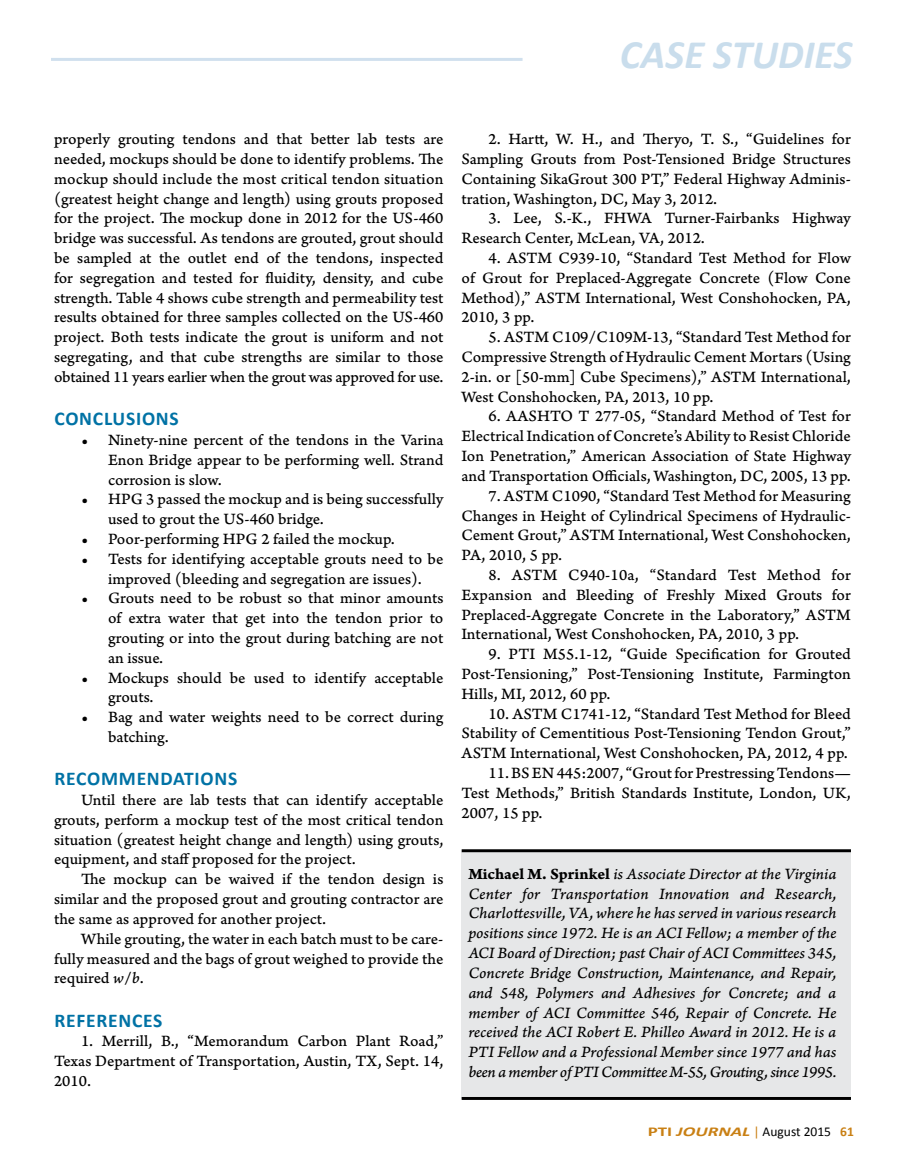
<style>
.page{position:relative;width:905px;height:1175px;background:#fff}
.page>*{position:absolute;margin:0;border:0;box-sizing:border-box;transform-origin:0 0}
.t1{font:italic 700 40.5px "Calibri";color:#c9ddec}
.t2{font:700 19.5px "Calibri";letter-spacing:.04em;color:#0072a5}
.t3{font:16.5px/19.8px "Arno Pro Caption";letter-spacing:-.005em;color:#000;text-align:justify}
.t4{font:16.5px/19.8px "Arno Pro Italic Caption";letter-spacing:-.025em;color:#000;text-align:justify}
.t5{font:13.5px "Calibri";color:#000}
.s1{font-family:"Arno Pro Italic Caption"}
.s2{font-family:"Arno Pro Bold Caption"}
.s3{font-weight:700;color:#c98014}
.s4{font-weight:700;font-style:italic;color:#c98014}
.s5{color:#c98014}
</style>
<div class="page">
<hr style="left:51px;top:58px;width:471px;height:3px;background:#d0e0ee">
<div style="left:461px;top:852px;width:389px;height:246px;background:#e6e7e8"></div>
<hr style="left:461px;top:849px;width:390px;height:3px;background:#000">
<hr style="left:461px;top:1097px;width:390px;height:2px;background:#000">
<h1 class="t1" style="left:620px;top:29px;width:234px">CASE STUDIES</h1>
<p class="t3" style="left:54px;top:130px;width:391px">properly grouting tendons and that better lab tests are needed, mockups should be done to identify problems. The mockup should include the most critical tendon situation (greatest height change and length) using grouts proposed for the project. The mockup done in 2012 for the US-460 bridge was successful. As tendons are grouted, grout should be sampled at the outlet end of the tendons, inspected for segregation and tested for fluidity, density, and cube strength. Table 4 shows cube strength and permeability test results obtained for three samples collected on the US-460 project. Both tests indicate the grout is uniform and not segregating, and that cube strengths are similar to those obtained 11 years earlier when the grout was approved for use.</p>
<p class="t2" style="left:54px;top:406px;width:126px">CONCLUSIONS</p>
<p class="t3" style="left:108px;top:430px;width:337px;text-indent:-27px">• Ninety-nine percent of the tendons in the Varina Enon Bridge appear to be performing well. Strand corrosion is slow.</p>
<p class="t3" style="left:108px;top:490px;width:337px;text-indent:-27px">• HPG 3 passed the mockup and is being successfully used to grout the US-460 bridge.</p>
<p class="t3" style="left:81px;top:529px;width:315px">• Poor-performing HPG 2 failed the mockup.</p>
<p class="t3" style="left:81px;top:549px;width:364px;text-align:center">• Tests for identifying acceptable grouts need to be improved (bleeding and segregation are issues).</p>
<p class="t3" style="left:108px;top:589px;width:337px;text-indent:-27px">• Grouts need to be robust so that minor amounts of extra water that get into the tendon prior to grouting or into the grout during batching are not an issue.</p>
<p class="t3" style="left:108px;top:668px;width:337px;text-indent:-27px">• Mockups should be used to identify acceptable grouts.</p>
<p class="t3" style="left:108px;top:708px;width:337px;text-indent:-27px">• Bag and water weights need to be correct during batching.</p>
<p class="t2" style="left:54px;top:766px;width:184px">RECOMMENDATIONS</p>
<p class="t3" style="left:54px;top:790px;width:391px;text-indent:27px">Until there are lab tests that can identify acceptable grouts, perform a mockup test of the most critical tendon situation (greatest height change and length) using grouts, equipment, and staff proposed for the project.</p>
<p class="t3" style="left:54px;top:870px;width:391px;text-indent:27px">The mockup can be waived if the tendon design is similar and the proposed grout and grouting contractor are the same as approved for another project.</p>
<p class="t3" style="left:54px;top:929px;width:391px;text-indent:27px">While grouting, the water in each batch must to be care&shy;fully measured and the bags of grout weighed to provide the required <span class="s1">w</span>/<span class="s1">b</span>.</p>
<p class="t2" style="left:54px;top:1007px;width:110px">REFERENCES</p>
<p class="t3" style="left:54px;top:1032px;width:391px;text-indent:27px">1. Merrill, B., “Memorandum Carbon Plant Road,” Texas Department of Transportation, Austin, TX, Sept. 14, 2010.</p>
<p class="t3" style="left:461px;top:130px;width:391px;text-indent:27px">2. Hartt, W. H., and Theryo, T. S., “Guidelines for Sampling Grouts from Post-Tensioned Bridge Structures Containing SikaGrout 300 PT,” Federal Highway Adminis&shy;tration, Washington, DC, May 3, 2012.</p>
<p class="t3" style="left:461px;top:209px;width:391px;text-indent:27px">3. Lee, S.-K., FHWA Turner-Fairbanks Highway<br>Research Center, McLean, VA, 2012.</p>
<p class="t3" style="left:461px;top:249px;width:391px;text-indent:27px">4. ASTM C939-10, “Standard Test Method for Flow of Grout for Preplaced-Aggregate Concrete (Flow Cone Method),” ASTM International, West Conshohocken, PA, 2010, 3 pp.</p>
<p class="t3" style="left:461px;top:328px;width:391px;text-indent:27px">5. ASTM C109/C109M-13, “Standard Test Method for Compressive Strength of Hydraulic Cement Mortars (Using 2-in. or [50-mm] Cube Specimens),” ASTM International, West Conshohocken, PA, 2013, 10 pp.</p>
<p class="t3" style="left:461px;top:407px;width:391px;text-indent:27px">6. AASHTO T 277-05, “Standard Method of Test for Electrical Indication of Concrete’s Ability to Resist Chloride Ion Penetration,” American Association of State Highway and Transportation Officials, Washington, DC, 2005, 13 pp.</p>
<p class="t3" style="left:461px;top:486px;width:391px;text-indent:27px">7. ASTM C1090, “Standard Test Method for Measuring Changes in Height of Cylindrical Specimens of Hydraulic-Cement Grout,” ASTM International, West Conshohocken, PA, 2010, 5 pp.</p>
<p class="t3" style="left:461px;top:565px;width:391px;text-indent:27px">8. ASTM C940-10a, “Standard Test Method for Expansion and Bleeding of Freshly Mixed Grouts for Preplaced-Aggregate Concrete in the Laboratory,” ASTM International, West Conshohocken, PA, 2010, 3 pp.</p>
<p class="t3" style="left:461px;top:645px;width:391px;text-indent:27px">9. PTI M55.1-12, “Guide Specification for Grouted Post-Tensioning,” Post-Tensioning Institute, Farmington Hills, MI, 2012, 60 pp.</p>
<p class="t3" style="left:461px;top:704px;width:391px;text-indent:27px">10. ASTM C1741-12, “Standard Test Method for Bleed Stability of Cementitious Post-Tensioning Tendon Grout,” ASTM International, West Conshohocken, PA, 2012, 4 pp.</p>
<p class="t3" style="left:461px;top:763px;width:391px;text-indent:27px">11. BS EN 445:2007, “Grout for Prestressing Tendons— Test Methods,” British Standards Institute, London, UK, 2007, 15 pp.</p>
<p class="t4" style="left:468px;top:864px;width:369px"><span class="s2">Michael M. Sprinkel</span> is Associate Director at the Virginia Center for Transportation Innovation and Research, Charlottesville, VA, where he has served in various research positions since 1972. He is an ACI Fellow; a member of the ACI Board of Direction; past Chair of ACI Committees 345, Concrete Bridge Construction, Maintenance, and Repair, and 548, Polymers and Adhesives for Concrete; and a member of ACI Committee 546, Repair of Concrete. He received the ACI Robert E. Philleo Award in 2012. He is a PTI Fellow and a Professional Member since 1977 and has been a member of PTI Committee M-55, Grouting, since 1995.</p>
<p class="t5" style="left:648px;top:1122px;width:207px"><span class="s3">PTI</span> <span class="s4">JOURNAL</span> <span class="s5">|</span> August 2015 <span class="s3">61</span></p>
</div>
